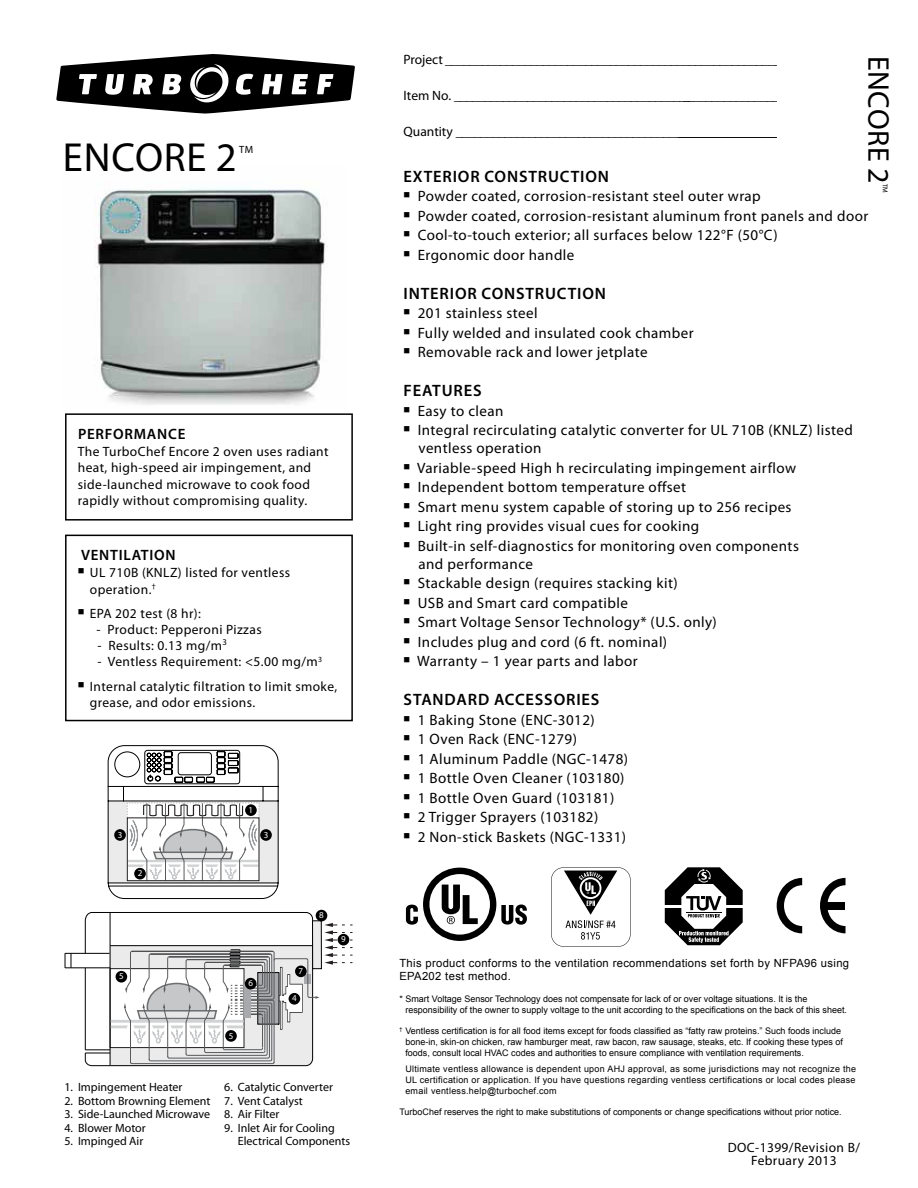
<style>
.page{position:relative;width:918px;height:1188px;background:#fff}
.page>*{position:absolute;margin:0;border:0;box-sizing:border-box;transform-origin:0 0}
.t1{font:40.8px "Myriad Pro";letter-spacing:.02em;color:#000}
.t2{font:30px "Myriad Pro";color:#000}
.t3{font:600 16.5px "Myriad Pro";letter-spacing:.05em;color:#000}
.t4{font:15px/18px "Myriad Pro";letter-spacing:.03em;color:#000}
.t5{font:600 15px "Myriad Pro";letter-spacing:.05em;color:#000}
.t6{font:13.5px/16.2px "Myriad Pro";letter-spacing:.03em;color:#000}
.t7{font:13.5px "Myriad Pro";color:#000}
.t8{font:12px/13.5px "Myriad Pro";color:#000}
.t9{font:11.25px/13.5px "Arial";letter-spacing:.03em;color:#000}
.t10{font:10.5px "Myriad Pro";color:#000}
.t11{font:9px/10.8px "Arial";color:#000}
.t12{font:9px "Myriad Pro";color:#fff}
.t13{font:7.05px "Myriad Pro";color:#000}
</style>
<div class="page">
<hr style="left:65px;top:967px;width:45px;height:1px;background:#000">
<svg style="left:65px;top:954px;width:7px;height:14px"></svg>
<svg style="left:85px;top:912px;width:267px;height:154px"></svg>
<hr style="left:110px;top:912px;width:1px;height:154px;background:#000">
<hr style="left:65px;top:953px;width:45px;height:1px;background:#000">
<svg style="left:305px;top:974px;width:6px;height:10px"></svg>
<hr style="left:308px;top:960px;width:1px;height:36px;background:#58595b">
<svg style="left:56px;top:54px;width:299px;height:60px"></svg>
<div style="left:65px;top:413px;width:288px;height:108px;border:2px solid #000"></div>
<img style="left:95px;top:189px;width:232px;height:216px">
<svg style="left:406px;top:868px;width:121px;height:73px"></svg>
<svg style="left:777px;top:878px;width:25px;height:55px"></svg>
<svg style="left:820px;top:878px;width:26px;height:55px"></svg>
<div style="left:824px;top:902px;width:21px;height:7px;background:#000"></div>
<svg style="left:551px;top:867px;width:80px;height:80px"></svg>
<svg style="left:665px;top:867px;width:78px;height:78px"></svg>
<div style="left:295px;top:966px;width:12px;height:11px;background:#000;border-radius:50%"></div>
<div style="left:289px;top:993px;width:11px;height:12px;background:#000;border-radius:50%"></div>
<div style="left:245px;top:978px;width:11px;height:11px;background:#000;border-radius:50%"></div>
<div style="left:116px;top:971px;width:11px;height:12px;background:#000;border-radius:50%"></div>
<div style="left:225px;top:1030px;width:12px;height:12px;background:#000;border-radius:50%"></div>
<div style="left:316px;top:910px;width:11px;height:11px;background:#000;border-radius:50%"></div>
<div style="left:338px;top:934px;width:11px;height:12px;background:#000;border-radius:50%"></div>
<svg style="left:108px;top:745px;width:171px;height:154px"></svg>
<div style="left:127px;top:803px;width:132px;height:15px;border:1px dashed #bcbec0"></div>
<div style="left:127px;top:818px;width:132px;height:63px;border:1px solid #231f20"></div>
<div style="left:245px;top:804px;width:12px;height:12px;background:#000;border-radius:50%"></div>
<div style="left:134px;top:868px;width:12px;height:11px;background:#000;border-radius:50%"></div>
<div style="left:260px;top:829px;width:12px;height:12px;background:#000;border-radius:50%"></div>
<div style="left:114px;top:829px;width:12px;height:12px;background:#000;border-radius:50%"></div>
<div style="left:65px;top:535px;width:288px;height:186px;border:2px solid #000"></div>
<h1 class="t1" style="left:63px;top:132px;width:175px">ENCORE 2</h1>
<p class="t10" style="left:239px;top:143px;width:15px">TM</p>
<p class="t5" style="left:78px;top:424px;width:109px">PERFORMANCE</p>
<p class="t6" style="left:78px;top:443px;width:252px">The TurboChef Encore 2 oven uses radiant heat, high-speed air impingement, and side-launched microwave to cook food rapidly without compromising quality.</p>
<p class="t5" style="left:81px;top:545px;width:96px">VENTI LATION</p>
<p class="t6" style="left:90px;top:565px;width:202px;text-indent:-12px">■ UL 710B (KNLZ) listed for ventless operation.<sup>†</sup></p>
<p class="t6" style="left:78px;top:605px;width:125px">■ EPA 202 test (8 hr):</p>
<p class="t6" style="left:96px;top:621px;width:167px">- Product: Pepperoni Pizzas</p>
<p class="t6" style="left:97px;top:637px;width:131px">- Results: 0.13 mg/m<sup>3</sup></p>
<p class="t6" style="left:97px;top:654px;width:226px">- Ventless Requirement: &lt;5.00 mg/m<sup>3</sup></p>
<p class="t6" style="left:90px;top:678px;width:249px;text-indent:-12px">■ Internal catalytic filtration to limit smoke, grease, and odor emissions.</p>
<p class="t12" style="left:249px;top:804px;width:6px">1</p>
<p class="t12" style="left:118px;top:829px;width:6px">3</p>
<p class="t12" style="left:264px;top:829px;width:6px">3</p>
<p class="t12" style="left:138px;top:868px;width:6px">2</p>
<p class="t12" style="left:119px;top:971px;width:6px">5</p>
<p class="t12" style="left:248px;top:978px;width:6px">6</p>
<p class="t12" style="left:229px;top:1030px;width:6px">5</p>
<p class="t12" style="left:319px;top:910px;width:6px">8</p>
<p class="t12" style="left:299px;top:965px;width:6px">7</p>
<p class="t12" style="left:292px;top:993px;width:6px">4</p>
<p class="t12" style="left:341px;top:934px;width:6px">9</p>
<p class="t8" style="left:64px;top:1080px;width:120px">1. Impingement Heater</p>
<p class="t8" style="left:64px;top:1094px;width:148px">2. Bottom Browning Element</p>
<p class="t8" style="left:64px;top:1107px;width:147px">3. Side-Launched Microwave</p>
<p class="t8" style="left:64px;top:1121px;width:83px">4. Blower Motor</p>
<p class="t8" style="left:64px;top:1134px;width:80px">5. Impinged Air</p>
<p class="t8" style="left:224px;top:1080px;width:110px">6. Catalytic Converter</p>
<p class="t8" style="left:224px;top:1094px;width:80px">7. Vent Catalyst</p>
<p class="t8" style="left:224px;top:1107px;width:57px">8. Air Filter</p>
<p class="t8" style="left:238px;top:1121px;width:114px;text-indent:-14px">9. Inlet Air for Cooling<br>Electrical Components</p>
<p class="t7" style="left:404px;top:51px;width:379px">Project _______________________________________________________</p>
<p class="t6" style="left:404px;top:87px;width:377px">Item No. ______________________________________________________</p>
<p class="t7" style="left:404px;top:123px;width:378px">Quantity ___________________________________________________________________________</p>
<h2 class="t2" style="left:897px;top:56px;width:129px;rotate:90deg">encore 2</h2>
<p class="t13" style="left:890px;top:184px;width:11px;rotate:90deg">TM</p>
<p class="t3" style="left:404px;top:166px;width:194px">EXTERIOR CON STRUCTION</p>
<p class="t4" style="left:404px;top:187px;width:359px">■ Powder coated, corrosion-resistant steel outer wrap</p>
<p class="t4" style="left:404px;top:207px;width:466px">■ Powder coated, corrosion-resistant aluminum front panels and door</p>
<p class="t4" style="left:404px;top:226px;width:376px">■ Cool-to-touch exterior; all surfaces below 122°F (50°C)</p>
<p class="t4" style="left:404px;top:246px;width:172px">■ Ergonomic door handle</p>
<p class="t3" style="left:404px;top:283px;width:191px">INTERIOR CON STRUCTION</p>
<p class="t4" style="left:404px;top:304px;width:136px">■ 201 stainless steel</p>
<p class="t4" style="left:404px;top:324px;width:292px">■ Fully welded and insulated cook chamber</p>
<p class="t4" style="left:404px;top:343px;width:246px">■ Removable rack and lower jetplate</p>
<p class="t3" style="left:404px;top:380px;width:79px">FEATURES</p>
<p class="t4" style="left:404px;top:402px;width:102px">■ Easy to clean</p>
<p class="t4" style="left:418px;top:421px;width:436px;text-indent:-15px">■ Integral recirculating catalytic converter for UL 710B (KNLZ) listed ventless operation</p>
<p class="t4" style="left:404px;top:459px;width:394px">■ Variable-speed High h recirculating impingement airflow</p>
<p class="t4" style="left:404px;top:478px;width:284px">■ Independent bottom temperature offset</p>
<p class="t4" style="left:404px;top:498px;width:390px">■ Smart menu system capable of storing up to 256 recipes</p>
<p class="t4" style="left:404px;top:517px;width:297px">■ Light ring provides visual cues for cooking</p>
<p class="t4" style="left:418px;top:537px;width:382px;text-indent:-15px">■ Built-in self-diagnostics for monitoring oven components and performance</p>
<p class="t4" style="left:404px;top:574px;width:276px">■ Stackable design (requires stacking kit)</p>
<p class="t4" style="left:404px;top:594px;width:226px">■ USB and Smart card compatible</p>
<p class="t4" style="left:404px;top:613px;width:315px">■ Smart Voltage Sensor Technology* (U.S. only)</p>
<p class="t4" style="left:404px;top:633px;width:265px">■ Includes plug and cord (6 ft. nominal)</p>
<p class="t4" style="left:404px;top:652px;width:236px">■ Warranty – 1 year parts and labor</p>
<p class="t3" style="left:404px;top:689px;width:112px">STAN DAR D ACCE</p>
<p class="t3" style="left:535px;top:689px;width:66px">SSORIES</p>
<p class="t4" style="left:404px;top:711px;width:193px">■ 1 Baking Stone (ENC-3012)</p>
<p class="t4" style="left:404px;top:730px;width:175px">■ 1 Oven Rack (ENC-1279)</p>
<p class="t4" style="left:404px;top:750px;width:226px">■ 1 Aluminum Paddle (NGC-1478)</p>
<p class="t4" style="left:404px;top:769px;width:222px">■ 1 Bottle Oven Cleaner (103180)</p>
<p class="t4" style="left:404px;top:789px;width:212px">■ 1 Bottle Oven Guard (103181)</p>
<p class="t4" style="left:404px;top:808px;width:196px">■ 2 Trigger Sprayers (103182)</p>
<p class="t4" style="left:404px;top:828px;width:224px">■ 2 Non-stick Baskets (NGC-1331)</p>
<p class="t9" style="left:399px;top:956px;width:451px">This product conforms to the ventilation recommendations set forth by NFPA96 using<br>EPA202 test method.</p>
<p class="t11" style="left:405px;top:993px;width:443px;text-indent:-6px">* Smart Voltage Sensor Technology does not compensate for lack of or over voltage situations. It is the responsibility of the owner to supply voltage to the unit according to the specifications on the back of this sheet.</p>
<p class="t11" style="left:405px;top:1026px;width:439px;text-indent:-6px"><sup>†</sup> Ventless certification is for all food items except for foods classified as “fatty raw proteins.” Such foods include bone-in, skin-on chicken, raw hamburger meat, raw bacon, raw sausage, steaks, etc. If cooking these types of foods, consult local HVAC codes and authorities to ensure compliance with ventilation requirements.</p>
<p class="t11" style="left:405px;top:1064px;width:452px;text-align:justify">Ultimate ventless allowance is dependent upon AHJ approval, as some jurisdictions may not recognize the UL certification or application. If you have questions regarding ventless certifications or local codes please email ventless.help@turbochef.com</p>
<p class="t11" style="left:399px;top:1107px;width:444px">TurboChef reserves the right to make substitutions of components or change specifications without prior notice.</p>
<p class="t6" style="left:728px;top:1140px;width:134px;line-height:13.5px;text-align:center">DOC-1399/Revision B/<br>February 2013</p>
</div>
